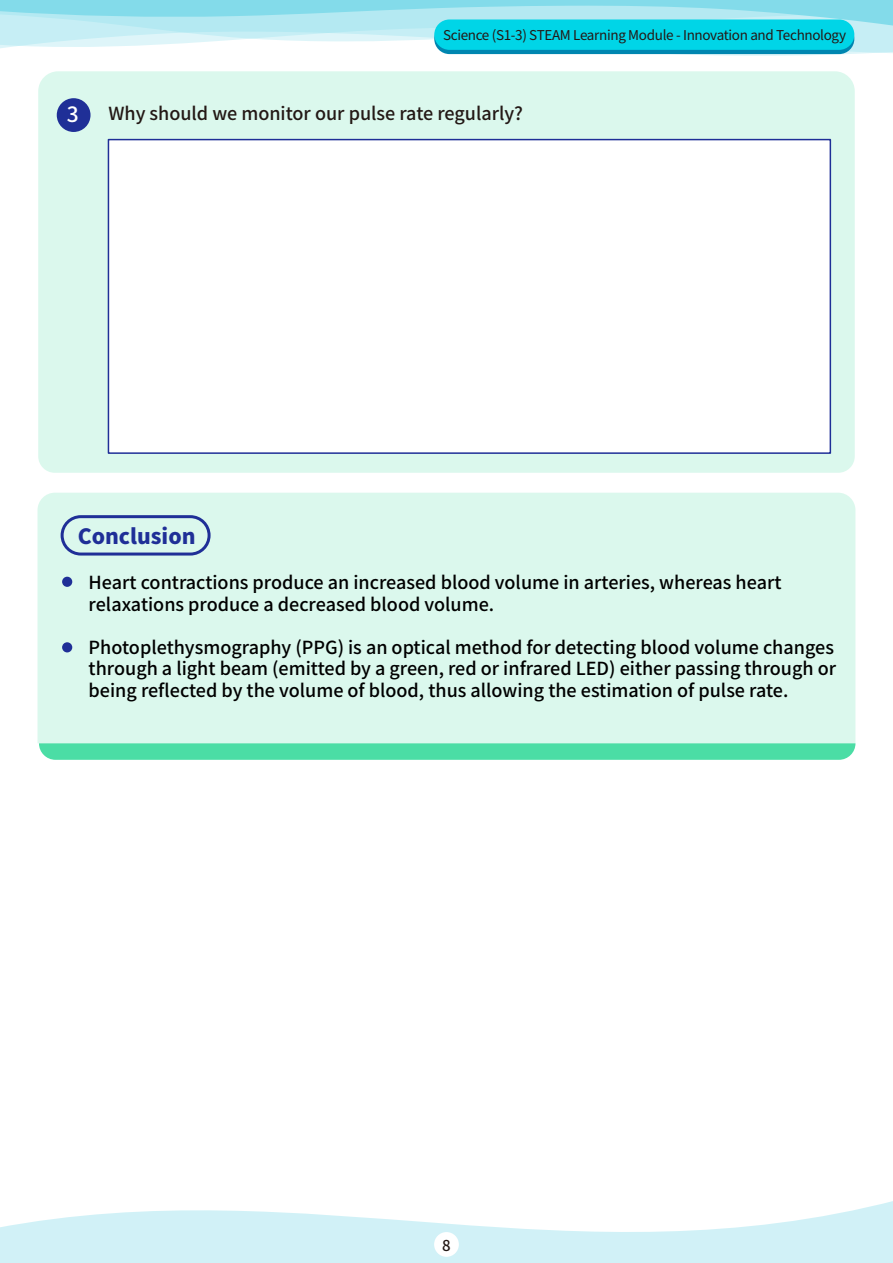
<style>
.page{position:relative;width:893px;height:1263px;background:#fff}
.page>*{position:absolute;margin:0;border:0;box-sizing:border-box;transform-origin:0 0}
.t1{font:900 21px "Noto Sans CJ Ktc";color:#1f2f97}
.t2{font:500 21px "Noto Sans CJ Ktc";color:#fff}
.t3{font:500 18px/21.6px "Noto Sans CJ Ktc";color:#000}
.t4{font:500 18px "Noto Sans CJ Ktc";color:#231815}
.t5{font:500 15px "Noto Sans CJ Ktc";color:#231815}
.t6{font:13.5px "Noto Sans CJ Ktc";letter-spacing:-.025em;color:#251714}
</style>
<div class="page">
<svg style="left:0;top:1201px;width:893px;height:62px;fill:#d1f1f7"></svg>
<svg style="left:444px;top:53px;width:423px;height:3px"></svg>
<svg style="left:0;top:41px;width:893px;height:12px"></svg>
<svg style="left:0;top:0;width:893px;height:41px;background:#a7e5ef"></svg>
<div style="left:434px;top:1232px;width:25px;height:25px;background:#fff;border-radius:50%"></div>
<div style="left:38px;top:71px;width:817px;height:402px;background:#dbf8ed"></div>
<div style="left:57px;top:98px;width:34px;height:34px;background:#1f2f97;border-radius:50%"></div>
<div style="left:108px;top:139px;width:723px;height:315px;background:#fff;border:2px solid #1f2f97"></div>
<div style="left:38px;top:493px;width:817px;height:250px;background:#dbf8ed"></div>
<svg style="left:39px;top:743px;width:816px;height:17px;background:#51dea8"></svg>
<div style="left:61px;top:515px;width:150px;height:40px;border:3px solid #1f2f97;border-radius:19px"></div>
<div style="left:62px;top:577px;width:10px;height:10px;background:#1f2f97;border-radius:50%"></div>
<div style="left:62px;top:642px;width:10px;height:10px;background:#1f2f97;border-radius:50%"></div>
<div style="left:434px;top:24px;width:420px;height:30px;background:#0086b0;border-radius:15px"></div>
<div style="left:434px;top:19px;width:420px;height:31px;background:#00d5e7;border-radius:15px"></div>
<p class="t6" style="left:443px;top:28px;width:405px">Science (S1-3) STEAM Learning Module - Innovation and Technology</p>
<p class="t2" style="left:67px;top:103px;width:13px">3</p>
<p class="t4" style="left:108px;top:104px;width:416px">Why should we monitor our pulse rate regularly?</p>
<p class="t1" style="left:78px;top:524px;width:119px">Conclusion</p>
<p class="t3" style="left:89px;top:572px;width:694px">Heart contractions produce an increased blood volume in arteries, whereas heart relaxations produce a decreased blood volume.</p>
<p class="t3" style="left:89px;top:637px;width:749px">Photoplethysmography (PPG) is an optical method for detecting blood volume changes through a light beam (emitted by a green, red or infrared LED) either passing through or being reflected by the volume of blood, thus allowing the estimation of pulse rate.</p>
<p class="t5" style="left:442px;top:1237px;width:10px">8</p>
</div>
